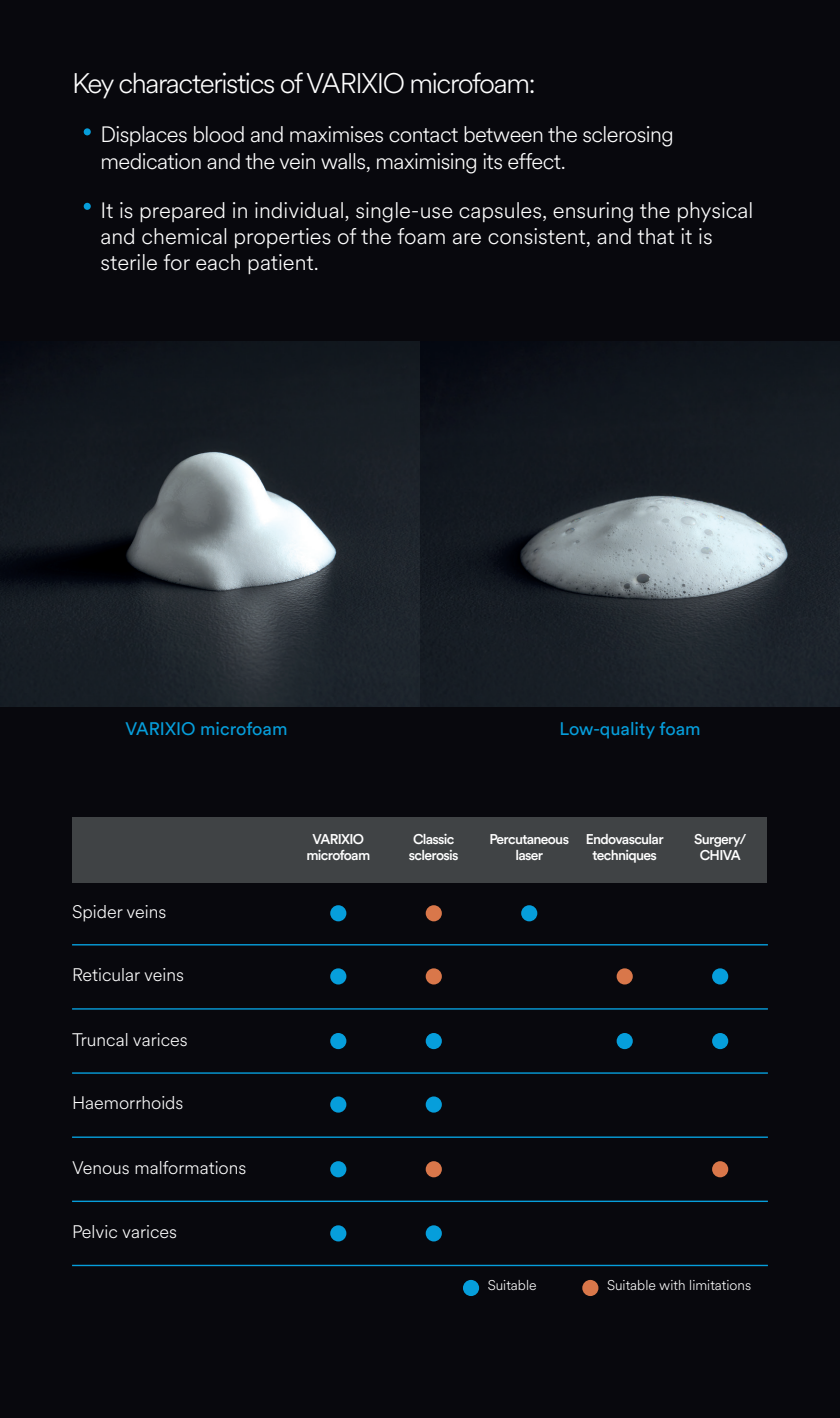
<style>
.page{position:relative;width:840px;height:1418px;background:#fff}
.page>*{position:absolute;margin:0;border:0;box-sizing:border-box;transform-origin:0 0}
.t1{font:300 28px "Circular Spotify Text";letter-spacing:-.05em;color:#fff}
.t2{font:300 22px/26.4px "Circular Spotify Text";letter-spacing:-.005em;color:#fff}
.t3{font:300 22px/26.4px "Circular Spotify Text";letter-spacing:-.025em;color:#fff}
.t4{font:300 18px "Circular Spotify Text";color:#fff}
.t5{font:18px "Circular Std";color:#069edb}
.t6{font:500 14px/16px "Circular Std";letter-spacing:-.05em;color:#fff;text-align:center}
.t7{font:300 14px "Circular Spotify Text";color:#fff}
</style>
<div class="page">
<div style="left:0;top:0;width:839px;height:1417px;background:#08080d"></div>
<hr style="left:72px;top:1008px;width:695px;height:1px;background:#069edb">
<hr style="left:72px;top:1136px;width:695px;height:1px;background:#069edb">
<hr style="left:72px;top:1264px;width:695px;height:2px;background:#069edb">
<hr style="left:72px;top:944px;width:695px;height:1px;background:#069edb">
<hr style="left:72px;top:1072px;width:695px;height:1px;background:#069edb">
<hr style="left:72px;top:1200px;width:695px;height:1px;background:#069edb">
<div style="left:330px;top:905px;width:16px;height:16px;background:#069edb;border-radius:50%"></div>
<div style="left:521px;top:905px;width:16px;height:16px;background:#069edb;border-radius:50%"></div>
<div style="left:330px;top:1033px;width:16px;height:16px;background:#069edb;border-radius:50%"></div>
<div style="left:425px;top:1033px;width:16px;height:16px;background:#069edb;border-radius:50%"></div>
<div style="left:330px;top:1161px;width:16px;height:16px;background:#069edb;border-radius:50%"></div>
<div style="left:330px;top:968px;width:16px;height:16px;background:#069edb;border-radius:50%"></div>
<div style="left:616px;top:1033px;width:16px;height:16px;background:#069edb;border-radius:50%"></div>
<div style="left:711px;top:1033px;width:16px;height:16px;background:#069edb;border-radius:50%"></div>
<div style="left:711px;top:1161px;width:16px;height:16px;background:#d9774a;border-radius:50%"></div>
<div style="left:425px;top:1161px;width:16px;height:16px;background:#d9774a;border-radius:50%"></div>
<div style="left:425px;top:968px;width:16px;height:16px;background:#d9774a;border-radius:50%"></div>
<div style="left:425px;top:905px;width:16px;height:16px;background:#d9774a;border-radius:50%"></div>
<div style="left:711px;top:968px;width:16px;height:16px;background:#069edb;border-radius:50%"></div>
<div style="left:330px;top:1096px;width:16px;height:16px;background:#069edb;border-radius:50%"></div>
<div style="left:425px;top:1096px;width:16px;height:16px;background:#069edb;border-radius:50%"></div>
<div style="left:330px;top:1225px;width:16px;height:16px;background:#069edb;border-radius:50%"></div>
<div style="left:425px;top:1225px;width:16px;height:16px;background:#069edb;border-radius:50%"></div>
<div style="left:72px;top:816px;width:694px;height:66px;background:#404345"></div>
<div style="left:462px;top:1279px;width:17px;height:16px;background:#069edb;border-radius:50%"></div>
<div style="left:582px;top:1279px;width:16px;height:16px;background:#d9774a;border-radius:50%"></div>
<div style="left:84px;top:128px;width:7px;height:7px;background:#069edb;border-radius:50%"></div>
<div style="left:84px;top:203px;width:7px;height:7px;background:#069edb;border-radius:50%"></div>
<img style="left:1px;top:341px;width:838px;height:365px">
<img style="left:0;top:0;width:1px;height:1417px">
<div style="left:616px;top:968px;width:16px;height:16px;background:#d9774a;border-radius:50%"></div>
<p class="t1" style="left:72px;top:64px;width:464px">Key characteristics of VARIXIO microfoam:</p>
<p class="t3" style="left:100px;top:122px;width:574px">Displaces blood and maximises contact between the sclerosing medication and the vein walls, maximising its effect.</p>
<p class="t2" style="left:100px;top:197px;width:654px">It is prepared in individual, single-use capsules, ensuring the physical and chemical properties of the foam are consistent, and that it is sterile for each patient.</p>
<p class="t5" style="left:125px;top:717px;width:163px">VARIXIO microfoam</p>
<p class="t5" style="left:559px;top:717px;width:143px">Low-quality foam</p>
<p class="t4" style="left:72px;top:899px;width:96px">Spider veins</p>
<p class="t4" style="left:72px;top:962px;width:113px">Reticular veins</p>
<p class="t4" style="left:72px;top:1027px;width:117px">Truncal varices</p>
<p class="t4" style="left:72px;top:1090px;width:113px">Haemorrhoids</p>
<p class="t4" style="left:72px;top:1155px;width:176px">Venous malformations</p>
<p class="t4" style="left:72px;top:1219px;width:106px">Pelvic varices</p>
<p class="t6" style="left:306px;top:831px;width:65px">VARIXIO microfoam</p>
<p class="t6" style="left:408px;top:831px;width:51px;text-align:left">Classic sclerosis</p>
<p class="t6" style="left:489px;top:831px;width:81px">Percutaneous laser</p>
<p class="t6" style="left:585px;top:831px;width:79px">Endovascular techniques</p>
<p class="t6" style="left:693px;top:831px;width:53px">Surgery/<br>CHIVA</p>
<p class="t7" style="left:487px;top:1275px;width:50px">Suitable</p>
<p class="t7" style="left:606px;top:1275px;width:146px">Suitable with limitations</p>
</div>
